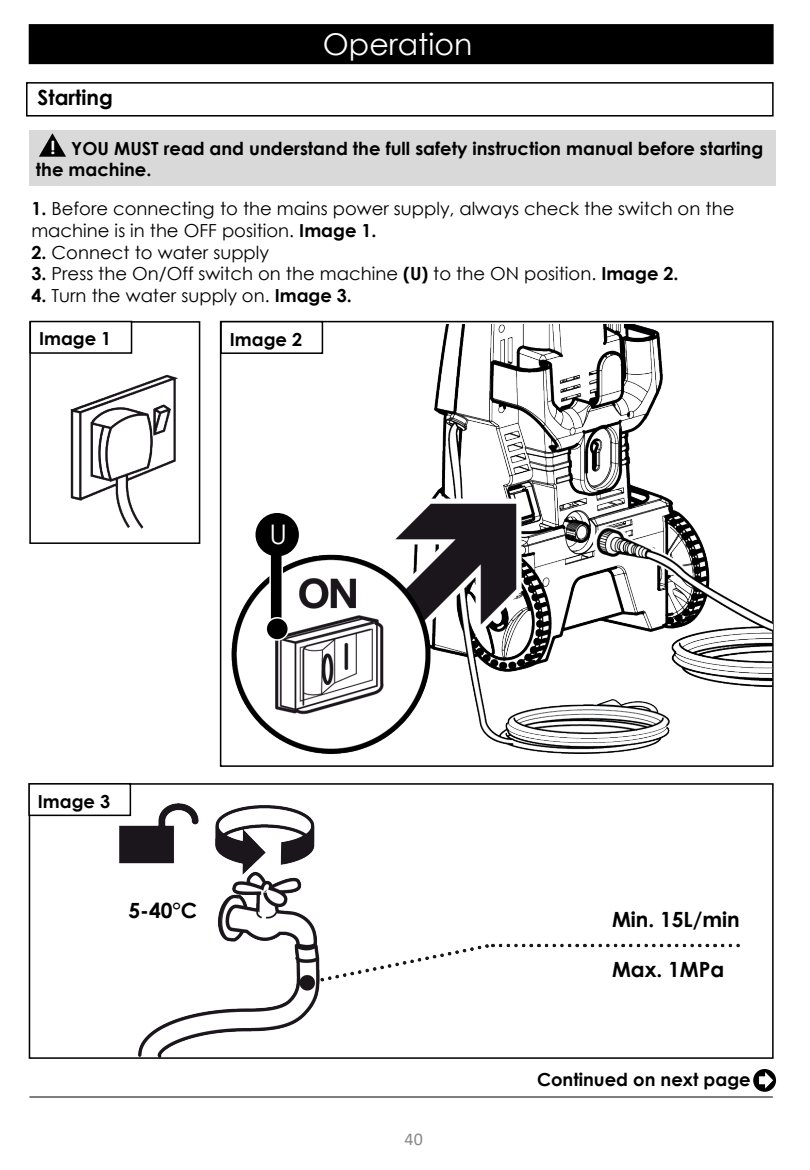
<style>
.page{position:relative;width:810px;height:1170px;background:#fff}
.page>*{position:absolute;margin:0;border:0;box-sizing:border-box;transform-origin:0 0}
.t1{font:30px "Century Gothic";color:#fff}
.t2{font:27px "Century Gothic";color:#fff}
.t3{font:700 21px "Century Gothic";color:#000}
.t4{font:18px/21.6px "Century Gothic";color:#000}
.t5{font:700 18px/21.6px "Century Gothic";color:#000}
.t6{font:18px "Calibri";color:#898989}
.s1{color:#fff}
.s2{font-weight:700}
</style>
<div class="page">
<hr style="left:29px;top:1097px;width:744px;height:1px;background:#000">
<div style="left:29px;top:24px;width:745px;height:40px;background:#000;border:2px solid #000"></div>
<div style="left:26px;top:82px;width:748px;height:35px;background:#fff;border:2px solid #000"></div>
<div style="left:29px;top:131px;width:747px;height:55px;background:#d9d9d9"></div>
<svg style="left:39px;top:133px;width:27px;height:24px"></svg>
<img style="left:70px;top:374px;width:108px;height:155px">
<img style="left:119px;top:803px;width:621px;height:253px">
<div style="left:29px;top:783px;width:745px;height:276px;border:2px solid #000"></div>
<div style="left:478px;top:885px;width:286px;height:54px;background:#fff"></div>
<div style="left:478px;top:950px;width:265px;height:54px;background:#fff"></div>
<div style="left:29px;top:321px;width:171px;height:223px;border:2px solid #000"></div>
<div style="left:30px;top:321px;width:102px;height:33px;background:#fff;border:2px solid #000"></div>
<div style="left:220px;top:321px;width:103px;height:33px;background:#fff;border:2px solid #000"></div>
<div style="left:28px;top:783px;width:103px;height:33px;background:#fff;border:2px solid #000"></div>
<img style="left:225px;top:324px;width:547px;height:443px">
<div style="left:269px;top:545px;width:14px;height:78px;background:#000;border:2px solid #fff"></div>
<div style="left:266px;top:618px;width:22px;height:22px;background:#000;border-radius:50%"></div>
<div style="left:265px;top:617px;width:24px;height:24px;border:2px solid #fff;border-radius:50%"></div>
<div style="left:256px;top:514px;width:42px;height:42px;background:#000;border-radius:50%"></div>
<div style="left:256px;top:513px;width:43px;height:43px;border:2px solid #000;border-radius:50%"></div>
<div style="left:754px;top:1070px;width:21px;height:21px;background:#000;border-radius:50%"></div>
<div style="left:753px;top:1069px;width:23px;height:23px;border:2px solid #000;border-radius:50%"></div>
<svg style="left:758px;top:1070px;width:16px;height:21px"></svg>
<p class="t3" style="left:38px;top:82px;width:77px">Starting</p>
<h1 class="t1" style="left:323px;top:24px;width:151px">Operation</h1>
<p class="t5" style="left:36px;top:136px;width:729px;text-indent:15px"><span class="s1">!</span> YOU MUST read and understand the full safety instruction manual before starting the machine.</p>
<p class="t4" style="left:31px;top:198px;width:705px"><span class="s2">1.</span> Before connecting to the mains power supply, always check the switch on the machine is in the OFF position. <span class="s2">Image 1.</span></p>
<p class="t4" style="left:31px;top:241px;width:239px"><span class="s2">2.</span> Connect to water supply</p>
<p class="t4" style="left:31px;top:263px;width:649px"><span class="s2">3.</span> Press the On/Off switch on the machine <span class="s2">(U)</span> to the ON position. <span class="s2">Image 2.</span></p>
<p class="t4" style="left:31px;top:284px;width:322px"><span class="s2">4.</span> Turn the water supply on. <span class="s2">Image 3.</span></p>
<p class="t5" style="left:39px;top:327px;width:74px">Image 1</p>
<p class="t5" style="left:230px;top:327px;width:74px">Image 2</p>
<h2 class="t2" style="left:270px;top:515px;width:19px">U</h2>
<p class="t5" style="left:38px;top:790px;width:74px">Image 3</p>
<p class="t3" style="left:129px;top:894px;width:70px">5-40°C</p>
<p class="t6" style="left:405px;top:1126px;width:20px">40</p>
<p class="t3" style="left:612px;top:903px;width:129px">Min. 15L/min</p>
<p class="t3" style="left:612px;top:953px;width:114px">Max. 1MPa</p>
<p class="t5" style="left:537px;top:1068px;width:215px">Continued on next page</p>
</div>
